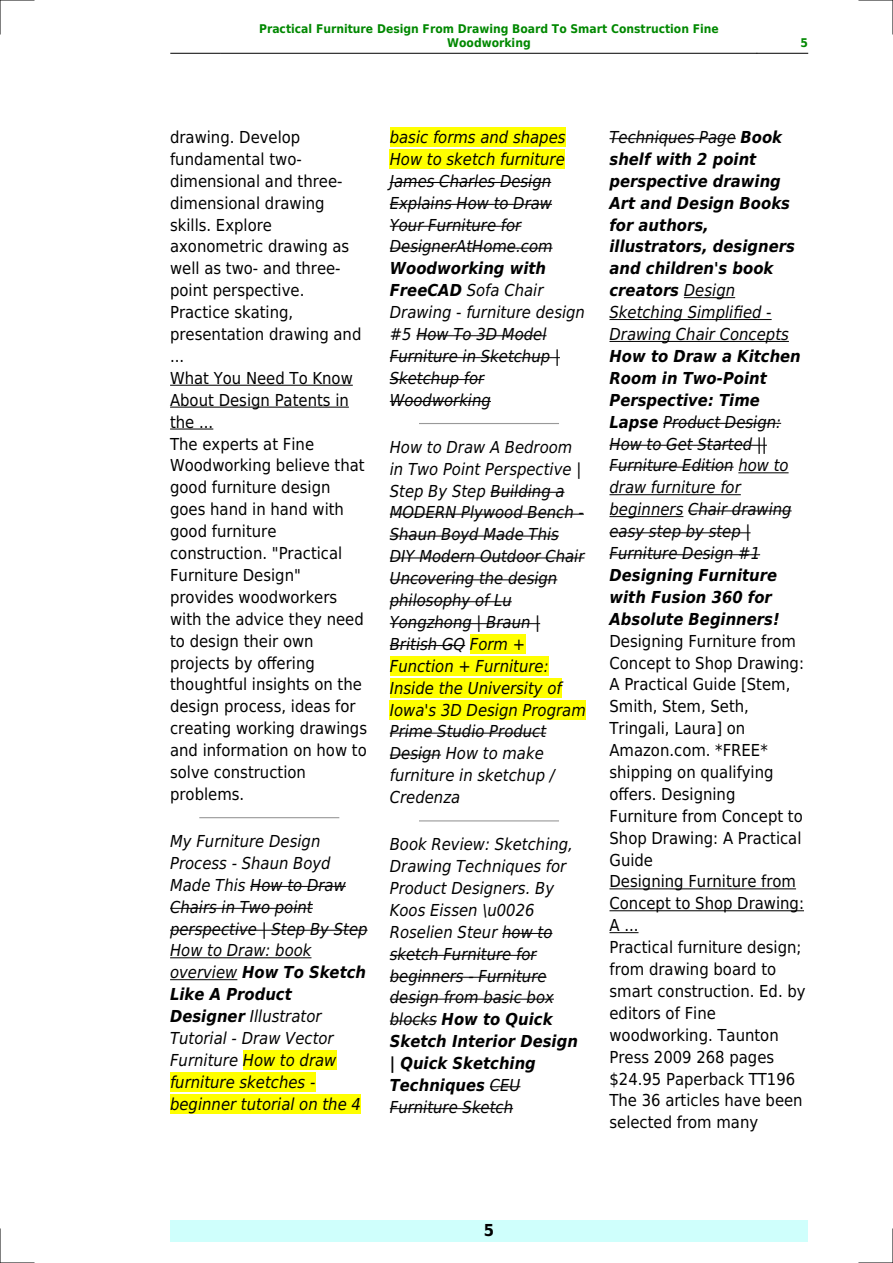
<style>
.page{position:relative;width:893px;height:1263px;background:#fff}
.page>*{position:absolute;margin:0;border:0;box-sizing:border-box;transform-origin:0 0}
.t1{font:italic 16.5px/21.9px "DejaVu Sans Condensed";color:#000}
.t2{font:16.5px/21.9px "DejaVu Sans Condensed";color:#000}
.t3{font:italic 700 16.5px/21.9px "DejaVu Sans Condensed";color:#000}
.t4{font:700 16.5px "DejaVu Sans Condensed";color:#000}
.t5{font:700 12px/14.4px "DejaVu Sans Condensed";color:#080;text-align:center}
.s1{font-weight:700}
.s2{font-weight:400}
</style>
<div class="page">
<hr style="left:170px;top:53px;width:51px;height:1px;background:#000">
<hr style="left:221px;top:53px;width:536px;height:1px;background:#000">
<hr style="left:757px;top:53px;width:51px;height:1px;background:#000">
<div style="left:170px;top:1220px;width:638px;height:22px;background:#cffffc"></div>
<hr style="left:170px;top:385px;width:183px;height:1px;background:#000">
<hr style="left:170px;top:407px;width:179px;height:1px;background:#000">
<hr style="left:170px;top:429px;width:43px;height:1px;background:#000">
<hr style="left:200px;top:817px;width:139px;height:1px;background:#999">
<hr style="left:250px;top:886px;width:96px;height:1px;background:#000">
<hr style="left:170px;top:908px;width:143px;height:1px;background:#000">
<hr style="left:170px;top:930px;width:198px;height:1px;background:#000">
<hr style="left:170px;top:957px;width:141px;height:1px;background:#000">
<hr style="left:170px;top:979px;width:67px;height:1px;background:#000">
<div style="left:243px;top:1050px;width:93px;height:20px;background:#ff0"></div>
<div style="left:170px;top:1072px;width:145px;height:20px;background:#ff0"></div>
<div style="left:170px;top:1094px;width:191px;height:19px;background:#ff0"></div>
<div style="left:390px;top:128px;width:176px;height:19px;background:#ff0"></div>
<div style="left:390px;top:150px;width:175px;height:19px;background:#ff0"></div>
<hr style="left:390px;top:182px;width:161px;height:1px;background:#000">
<hr style="left:390px;top:204px;width:162px;height:1px;background:#000">
<hr style="left:390px;top:226px;width:131px;height:1px;background:#000">
<hr style="left:390px;top:248px;width:163px;height:1px;background:#000">
<hr style="left:416px;top:335px;width:130px;height:1px;background:#000">
<hr style="left:390px;top:357px;width:170px;height:1px;background:#000">
<hr style="left:390px;top:379px;width:94px;height:1px;background:#000">
<hr style="left:390px;top:401px;width:101px;height:1px;background:#000">
<hr style="left:420px;top:423px;width:138px;height:1px;background:#999">
<hr style="left:490px;top:492px;width:75px;height:1px;background:#000">
<hr style="left:390px;top:514px;width:194px;height:1px;background:#000">
<hr style="left:390px;top:536px;width:169px;height:1px;background:#000">
<hr style="left:390px;top:557px;width:194px;height:1px;background:#000">
<hr style="left:390px;top:579px;width:167px;height:1px;background:#000">
<hr style="left:390px;top:601px;width:122px;height:1px;background:#000">
<hr style="left:390px;top:623px;width:150px;height:1px;background:#000">
<hr style="left:390px;top:645px;width:75px;height:1px;background:#000">
<div style="left:470px;top:634px;width:55px;height:20px;background:#ff0"></div>
<div style="left:390px;top:656px;width:159px;height:20px;background:#ff0"></div>
<div style="left:390px;top:678px;width:172px;height:19px;background:#ff0"></div>
<div style="left:390px;top:700px;width:196px;height:19px;background:#ff0"></div>
<hr style="left:390px;top:733px;width:156px;height:1px;background:#000">
<hr style="left:390px;top:755px;width:51px;height:1px;background:#000">
<hr style="left:420px;top:820px;width:138px;height:1px;background:#999">
<hr style="left:502px;top:933px;width:50px;height:1px;background:#000">
<hr style="left:390px;top:955px;width:147px;height:1px;background:#000">
<hr style="left:390px;top:977px;width:157px;height:1px;background:#000">
<hr style="left:390px;top:999px;width:164px;height:1px;background:#000">
<hr style="left:390px;top:1021px;width:47px;height:1px;background:#000">
<hr style="left:490px;top:1086px;width:30px;height:1px;background:#000">
<hr style="left:390px;top:1108px;width:123px;height:1px;background:#000">
<hr style="left:609px;top:138px;width:127px;height:1px;background:#000">
<hr style="left:684px;top:297px;width:51px;height:1px;background:#000">
<hr style="left:609px;top:319px;width:163px;height:1px;background:#000">
<hr style="left:609px;top:341px;width:180px;height:1px;background:#000">
<hr style="left:663px;top:423px;width:118px;height:1px;background:#000">
<hr style="left:609px;top:445px;width:158px;height:1px;background:#000">
<hr style="left:609px;top:467px;width:125px;height:1px;background:#000">
<hr style="left:738px;top:472px;width:51px;height:1px;background:#000">
<hr style="left:609px;top:494px;width:132px;height:1px;background:#000">
<hr style="left:609px;top:516px;width:74px;height:1px;background:#000">
<hr style="left:688px;top:510px;width:104px;height:1px;background:#000">
<hr style="left:609px;top:532px;width:142px;height:1px;background:#000">
<hr style="left:609px;top:554px;width:151px;height:1px;background:#000">
<hr style="left:609px;top:888px;width:187px;height:1px;background:#000">
<hr style="left:609px;top:910px;width:195px;height:1px;background:#000">
<svg style="left:609px;top:932px;width:29px;height:1px"></svg>
<hr style="left:0;top:0;width:34px;height:1px;background:#000">
<hr style="left:859px;top:0;width:34px;height:1px;background:#000">
<hr style="left:0;top:1262px;width:34px;height:1px;background:#000">
<hr style="left:859px;top:1262px;width:34px;height:1px;background:#000">
<hr style="left:0;top:0;width:1px;height:34px;background:#000">
<hr style="left:0;top:1229px;width:1px;height:34px;background:#000">
<hr style="left:892px;top:0;width:1px;height:34px;background:#000">
<hr style="left:892px;top:1229px;width:1px;height:34px;background:#000">
<p class="t5" style="left:259px;top:21px;width:461px">Practical Furniture Design From Drawing Board To Smart Construction Fine<br>Woodworking</p>
<p class="t5" style="left:800px;top:36px;width:9px">5</p>
<p class="t2" style="left:170px;top:126px;width:199px">drawing. Develop fundamental two&shy;dimensional and three&shy;dimensional drawing skills. Explore axonometric drawing as well as two- and three&shy;point perspective.<br>Practice skating, presentation drawing and ...<br>What You Need To Know<br>About Design Patents in the ...<br>The experts at Fine<br>Woodworking believe that good furniture design goes hand in hand with good furniture construction. "Practical<br>Furniture Design" provides woodworkers with the advice they need to design their own projects by offering thoughtful insights on the design process, ideas for creating working drawings and information on how to solve construction problems.</p>
<p class="t1" style="left:170px;top:830px;width:199px">My Furniture Design<br>Process - Shaun Boyd<br>Made This How to Draw<br>Chairs in Two point perspective | Step By Step<br>How to Draw: book overview <span class="s1">How To Sketch<br>Like A Product<br>Designer</span> Illustrator<br>Tutorial - Draw Vector<br>Furniture How to draw furniture sketches - beginner tutorial on the 4</p>
<p class="t1" style="left:390px;top:126px;width:177px">basic forms and shapes<br>How to sketch furniture<br>James Charles Design<br>Explains How to Draw<br>Your Furniture for<br>DesignerAtHome.com</p>
<p class="t1" style="left:390px;top:258px;width:197px"><span class="s1">Woodworking with<br>FreeCAD</span> Sofa Chair<br>Drawing - furniture design #5 How To 3D Model<br>Furniture in Sketchup |<br>Sketchup for<br>Woodworking</p>
<p class="t1" style="left:390px;top:436px;width:197px">How to Draw A Bedroom in Two Point Perspective |<br>Step By Step Building a<br>MODERN Plywood Bench -<br>Shaun Boyd Made This<br>DIY Modern Outdoor Chair<br>Uncovering the design philosophy of Lu<br>Yongzhong | Braun |<br>British GQ Form +<br>Function + Furniture:<br>Inside the University of<br>Iowa's 3D Design Program<br>Prime Studio Product<br>Design How to make furniture in sketchup /<br>Credenza</p>
<p class="t1" style="left:390px;top:833px;width:190px">Book Review: Sketching,<br>Drawing Techniques for<br>Product Designers. By<br>Koos Eissen \u0026<br>Roselien Steur how to sketch Furniture for beginners - Furniture design from basic box blocks <span class="s1">How to Quick<br>Sketch Interior Design | Quick Sketching<br>Techniques</span> CEU<br>Furniture Sketch</p>
<p class="t3" style="left:609px;top:126px;width:187px"><span class="s2">Techniques Page</span> Book shelf with 2 point perspective drawing<br>Art and Design Books for authors, illustrators, designers and children's book creators <span class="s2">Design<br>Sketching Simplified -<br>Drawing Chair Concepts</span></p>
<p class="t1" style="left:609px;top:345px;width:193px"><span class="s1">How to Draw a Kitchen<br>Room in Two-Point<br>Perspective: Time<br>Lapse</span> Product Design:<br>How to Get Started ||<br>Furniture Edition how to draw furniture for beginners Chair drawing easy step by step |<br>Furniture Design #1</p>
<p class="t3" style="left:609px;top:564px;width:172px">Designing Furniture with Fusion 360 for<br>Absolute Beginners!</p>
<p class="t2" style="left:609px;top:630px;width:198px">Designing Furniture from<br>Concept to Shop Drawing:<br>A Practical Guide [Stem,<br>Smith, Stem, Seth,<br>Tringali, Laura] on<br>Amazon.com. *FREE* shipping on qualifying offers. Designing<br>Furniture from Concept to<br>Shop Drawing: A Practical<br>Guide<br>Designing Furniture from<br>Concept to Shop Drawing:<br>A ...<br>Practical furniture design; from drawing board to smart construction. Ed. by editors of Fine woodworking. Taunton<br>Press 2009 268 pages $24.95 Paperback TT196<br>The 36 articles have been selected from many</p>
<p class="t4" style="left:484px;top:1221px;width:12px">5</p>
</div>
